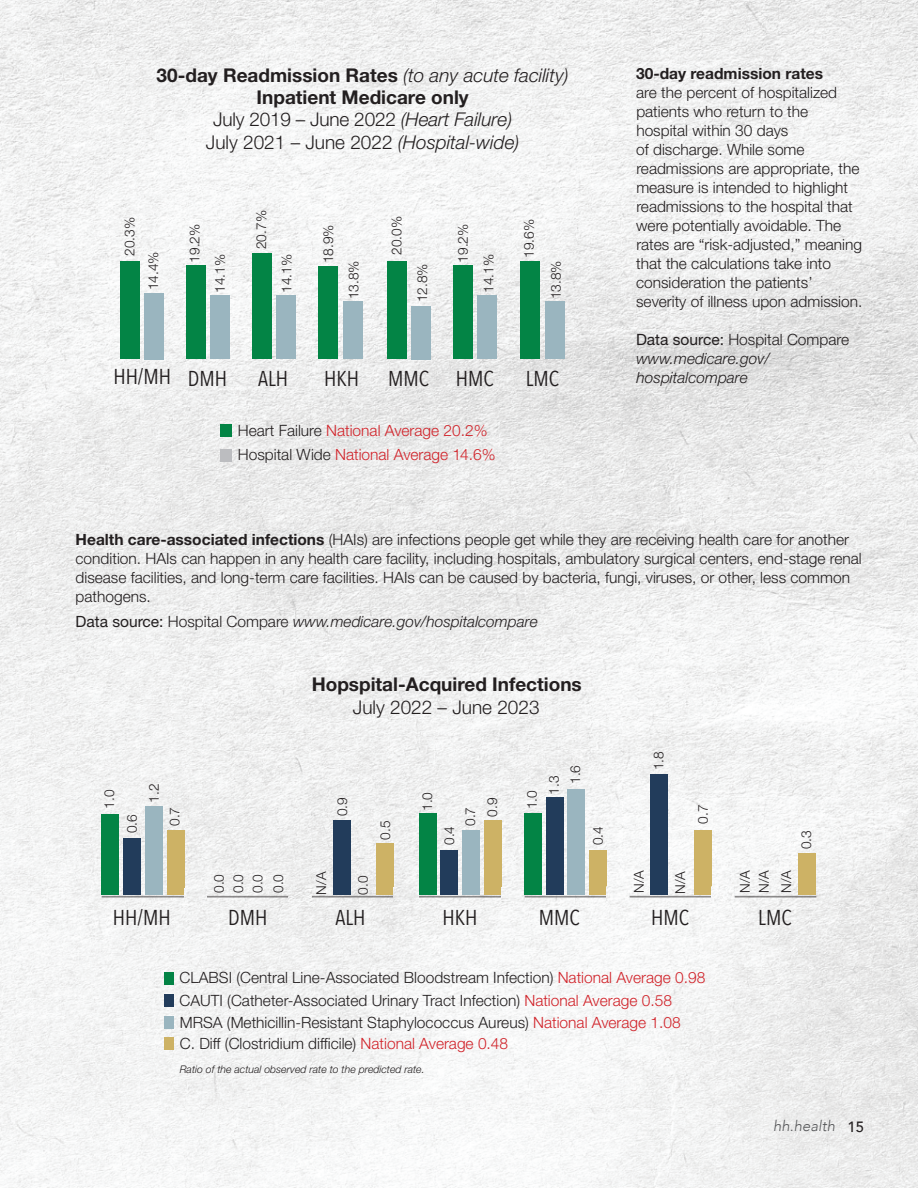
<style>
.page{position:relative;width:918px;height:1188px;background:#fff}
.page>*{position:absolute;margin:0;border:0;box-sizing:border-box;transform-origin:0 0}
.t1{font:21.45px "Avenir Next Condensed";color:#231f20}
.t2{font:italic 300 18.9px/22.5px "Helvetica Neue LT Std";color:#231f20;text-align:center}
.t3{font:700 18.9px "Helvetica Neue LT Std";color:#231f20}
.t4{font:300 18.9px "Helvetica Neue LT Std";color:#231f20}
.t5{font:300 15.6px/18.9px "Helvetica Neue LT Std";color:#231f20}
.t6{font:italic 300 15.6px/18.9px "Helvetica Neue LT Std";color:#231f20}
.t7{font:300 15.6px/24.3px "Helvetica Neue LT Std";color:#d1232a}
.t8{font:700 15.6px "Helvetica Neue LT Std";color:#231f20}
.t9{font:italic 300 14.85px "Avenir";color:#57585a}
.t10{font:300 13.65px/25.5px "Helvetica Neue LT Std";color:#231f20}
.t11{font:italic 300 10.5px "Helvetica Neue LT Std";color:#231f20}
.s1{font-weight:700;font-style:normal}
.s2{font-style:normal}
.s3{color:#231f20}
.s4{font-weight:400;font-style:normal}
.s5{font-weight:700}
.s6{color:#d1232a}
.s7{font-weight:500;font-style:normal;color:#231f20}
</style>
<div class="page">
<img style="left:0;top:0;width:918px;height:1188px">
<div style="left:220px;top:425px;width:12px;height:12px;background:#038445"></div>
<div style="left:220px;top:449px;width:12px;height:12px;background:#bcbdc0"></div>
<div style="left:164px;top:972px;width:10px;height:12px;background:#038345"></div>
<div style="left:164px;top:995px;width:10px;height:12px;background:#223c5b"></div>
<div style="left:164px;top:1017px;width:10px;height:12px;background:#9ab5bf"></div>
<div style="left:164px;top:1038px;width:10px;height:12px;background:#cdb265"></div>
<div style="left:144px;top:293px;width:20px;height:66px;background:#9ab5bf"></div>
<div style="left:120px;top:262px;width:20px;height:97px;background:#038445"></div>
<div style="left:210px;top:296px;width:20px;height:63px;background:#9ab5bf"></div>
<div style="left:186px;top:266px;width:19px;height:93px;background:#038445"></div>
<div style="left:276px;top:296px;width:20px;height:63px;background:#9ab5bf"></div>
<div style="left:252px;top:253px;width:20px;height:106px;background:#038445"></div>
<div style="left:343px;top:301px;width:19px;height:58px;background:#9ab5bf"></div>
<div style="left:318px;top:267px;width:20px;height:92px;background:#038445"></div>
<div style="left:411px;top:306px;width:20px;height:53px;background:#9ab5bf"></div>
<div style="left:387px;top:262px;width:20px;height:97px;background:#038445"></div>
<div style="left:478px;top:296px;width:19px;height:63px;background:#9ab5bf"></div>
<div style="left:453px;top:266px;width:20px;height:93px;background:#038445"></div>
<div style="left:545px;top:301px;width:20px;height:58px;background:#9ab5bf"></div>
<div style="left:521px;top:262px;width:19px;height:97px;background:#038445"></div>
<div style="left:333px;top:820px;width:18px;height:75px;background:#223c5b"></div>
<div style="left:102px;top:814px;width:17px;height:81px;background:#038445"></div>
<div style="left:145px;top:806px;width:18px;height:89px;background:#9ab5bf"></div>
<div style="left:123px;top:839px;width:18px;height:56px;background:#223c5b"></div>
<div style="left:167px;top:830px;width:17px;height:65px;background:#cdb265"></div>
<div style="left:462px;top:830px;width:18px;height:65px;background:#9ab5bf"></div>
<div style="left:484px;top:821px;width:17px;height:74px;background:#cdb265"></div>
<div style="left:546px;top:797px;width:17px;height:98px;background:#223c5b"></div>
<div style="left:589px;top:850px;width:18px;height:45px;background:#cdb265"></div>
<div style="left:376px;top:843px;width:18px;height:51px;background:#cdb265"></div>
<hr style="left:102px;top:896px;width:714px;height:2px;background:#231f20">
<img style="left:184px;top:888px;width:23px;height:14px">
<img style="left:288px;top:889px;width:24px;height:14px">
<img style="left:394px;top:887px;width:25px;height:14px">
<img style="left:501px;top:887px;width:23px;height:14px">
<div style="left:440px;top:850px;width:18px;height:45px;background:#223c5b"></div>
<div style="left:419px;top:814px;width:17px;height:81px;background:#038445"></div>
<div style="left:524px;top:814px;width:18px;height:81px;background:#038445"></div>
<div style="left:650px;top:774px;width:18px;height:121px;background:#223c5b"></div>
<div style="left:694px;top:830px;width:17px;height:65px;background:#cdb265"></div>
<img style="left:607px;top:887px;width:22px;height:14px">
<div style="left:567px;top:789px;width:18px;height:106px;background:#9ab5bf"></div>
<div style="left:799px;top:853px;width:17px;height:42px;background:#cdb265"></div>
<img style="left:712px;top:887px;width:22px;height:14px">
<p class="t2" style="left:157px;top:63px;width:414px"><span class="s1">30-day Readmission Rates</span> (to any acute facility)<br><span class="s1">Inpatient Medicare only<br></span><span class="s2">July 2019 – June 2022</span> (Heart Failure)<br><span class="s2">July 2021 – June 2022</span> (Hospital-wide)</p>
<p class="t10" style="left:118px;top:290px;width:75px;line-height:23.7px;text-indent:34px;rotate:-90deg">20.3%<br>14.4%</p>
<p class="t10" style="left:181px;top:293px;width:70px;text-indent:30px;rotate:-90deg">19.2%<br>14.1%</p>
<p class="t10" style="left:248px;top:249px;width:40px;rotate:-90deg">20.7%</p>
<p class="t10" style="left:274px;top:293px;width:40px;rotate:-90deg">14.1%</p>
<p class="t10" style="left:315px;top:299px;width:76px;text-indent:36px;rotate:-90deg">18.9%<br>13.8%</p>
<p class="t10" style="left:384px;top:255px;width:40px;rotate:-90deg">20.0%</p>
<p class="t10" style="left:409px;top:302px;width:40px;rotate:-90deg">12.8%</p>
<p class="t10" style="left:450px;top:293px;width:70px;text-indent:30px;rotate:-90deg">19.2%<br>14.1%</p>
<h1 class="t1" style="left:113px;top:358px;width:59px">HH/MH</h1>
<h1 class="t1" style="left:188px;top:360px;width:41px">DMH</h1>
<h1 class="t1" style="left:258px;top:360px;width:31px">ALH</h1>
<h1 class="t1" style="left:324px;top:360px;width:36px">HKH</h1>
<h1 class="t1" style="left:388px;top:360px;width:42px">MMC</h1>
<h1 class="t1" style="left:456px;top:360px;width:39px">HMC</h1>
<p class="t7" style="left:238px;top:418px;width:259px"><span class="s3">Heart Failure</span> National Average 20.2%<br><span class="s3">Hospital Wide</span> National Average 14.6%</p>
<p class="t10" style="left:516px;top:258px;width:40px;rotate:-90deg">19.6%</p>
<p class="t10" style="left:543px;top:299px;width:40px;rotate:-90deg">13.8%</p>
<h1 class="t1" style="left:526px;top:360px;width:35px">LMC</h1>
<p class="t8" style="left:636px;top:64px;width:188px">30-day readmission rates</p>
<p class="t5" style="left:636px;top:83px;width:228px">are the percent of hospitalized patients who return to the hospital within 30 days<br>of discharge. While some readmissions are appropriate, the measure is intended to highlight readmissions to the hospital that were potentially avoidable. The rates are “risk-adjusted,” meaning that the calculations take into consideration the patients’ severity of illness upon admission.</p>
<p class="t6" style="left:636px;top:330px;width:215px"><span class="s4">Data source:</span> <span class="s2">Hospital Compare </span>www.medicare.gov/ hospitalcompare</p>
<p class="t5" style="left:76px;top:529px;width:788px"><span class="s5">Health care-associated infections</span> (HAIs) are infections people get while they are receiving health care for another condition. HAIs can happen in any health care facility, including hospitals, ambulatory surgical centers, end-stage renal disease facilities, and long-term care facilities. HAIs can be caused by bacteria, fungi, viruses, or other, less common pathogens.</p>
<p class="t6" style="left:76px;top:612px;width:464px"><span class="s4">Data source:</span> <span class="s2">Hospital Compare</span> www.medicare.gov/hospitalcompare</p>
<p class="t10" style="left:96px;top:809px;width:21px;rotate:-90deg">1.0</p>
<p class="t10" style="left:119px;top:833px;width:21px;rotate:-90deg">0.6</p>
<p class="t10" style="left:141px;top:803px;width:21px;rotate:-90deg">1.2</p>
<p class="t10" style="left:162px;top:826px;width:21px;rotate:-90deg">0.7</p>
<p class="t3" style="left:312px;top:673px;width:272px">Hopspital-Acquired Infections</p>
<p class="t4" style="left:353px;top:695px;width:188px">July 2022 – June 2023</p>
<p class="t10" style="left:329px;top:816px;width:21px;rotate:-90deg">0.9</p>
<p class="t10" style="left:372px;top:840px;width:21px;rotate:-90deg">0.5</p>
<p class="t10" style="left:646px;top:770px;width:21px;rotate:-90deg">1.8</p>
<p class="t10" style="left:562px;top:784px;width:21px;rotate:-90deg">1.6</p>
<p class="t10" style="left:541px;top:795px;width:21px;rotate:-90deg">1.3</p>
<p class="t10" style="left:519px;top:809px;width:21px;rotate:-90deg">1.0</p>
<p class="t10" style="left:414px;top:811px;width:21px;rotate:-90deg">1.0</p>
<p class="t10" style="left:479px;top:817px;width:21px;rotate:-90deg">0.9</p>
<p class="t10" style="left:690px;top:824px;width:21px;rotate:-90deg">0.7</p>
<p class="t10" style="left:457px;top:826px;width:21px;rotate:-90deg">0.7</p>
<p class="t10" style="left:436px;top:845px;width:21px;rotate:-90deg">0.4</p>
<p class="t10" style="left:585px;top:845px;width:21px;rotate:-90deg">0.4</p>
<p class="t10" style="left:626px;top:893px;width:24px;rotate:-90deg">N/A</p>
<p class="t10" style="left:209px;top:893px;width:21px;line-height:19.5px;text-align:justify;rotate:-90deg">0.0<br>0.0<br>0.0</p>
<p class="t10" style="left:308px;top:895px;width:24px;rotate:-90deg">N/A</p>
<p class="t10" style="left:350px;top:895px;width:21px;rotate:-90deg">0.0</p>
<p class="t10" style="left:667px;top:894px;width:24px;rotate:-90deg">N/A</p>
<p class="t10" style="left:265px;top:893px;width:21px;rotate:-90deg">0.0</p>
<h1 class="t1" style="left:113px;top:899px;width:59px">HH/MH</h1>
<h1 class="t1" style="left:228px;top:899px;width:41px">DMH</h1>
<h1 class="t1" style="left:335px;top:899px;width:31px">ALH</h1>
<h1 class="t1" style="left:443px;top:899px;width:36px">HKH</h1>
<h1 class="t1" style="left:539px;top:899px;width:42px">MMC</h1>
<h1 class="t1" style="left:651px;top:899px;width:39px">HMC</h1>
<p class="t5" style="left:180px;top:966px;width:527px;line-height:21.9px">CLABSI (Central Line-Associated Bloodstream Infection) <span class="s6">National Average 0.98<br></span>CAUTI (Catheter-Associated Urinary Tract Infection) <span class="s6">National Average 0.58<br></span>MRSA (Methicillin-Resistant Staphylococcus Aureus) <span class="s6">National Average 1.08<br></span>C. Diff (Clostridium difficile) <span class="s6">National Average 0.48</span></p>
<p class="t11" style="left:180px;top:1063px;width:246px">Ratio of the actual observed rate to the predicted rate.</p>
<p class="t10" style="left:735px;top:893px;width:24px;line-height:19.2px;rotate:-90deg">N/A<br>N/A</p>
<p class="t10" style="left:773px;top:893px;width:24px;rotate:-90deg">N/A</p>
<h1 class="t1" style="left:758px;top:899px;width:35px">LMC</h1>
<p class="t10" style="left:793px;top:849px;width:21px;rotate:-90deg">0.3</p>
<p class="t9" style="left:773px;top:1118px;width:92px">hh.health <span class="s7">15</span></p>
</div>
